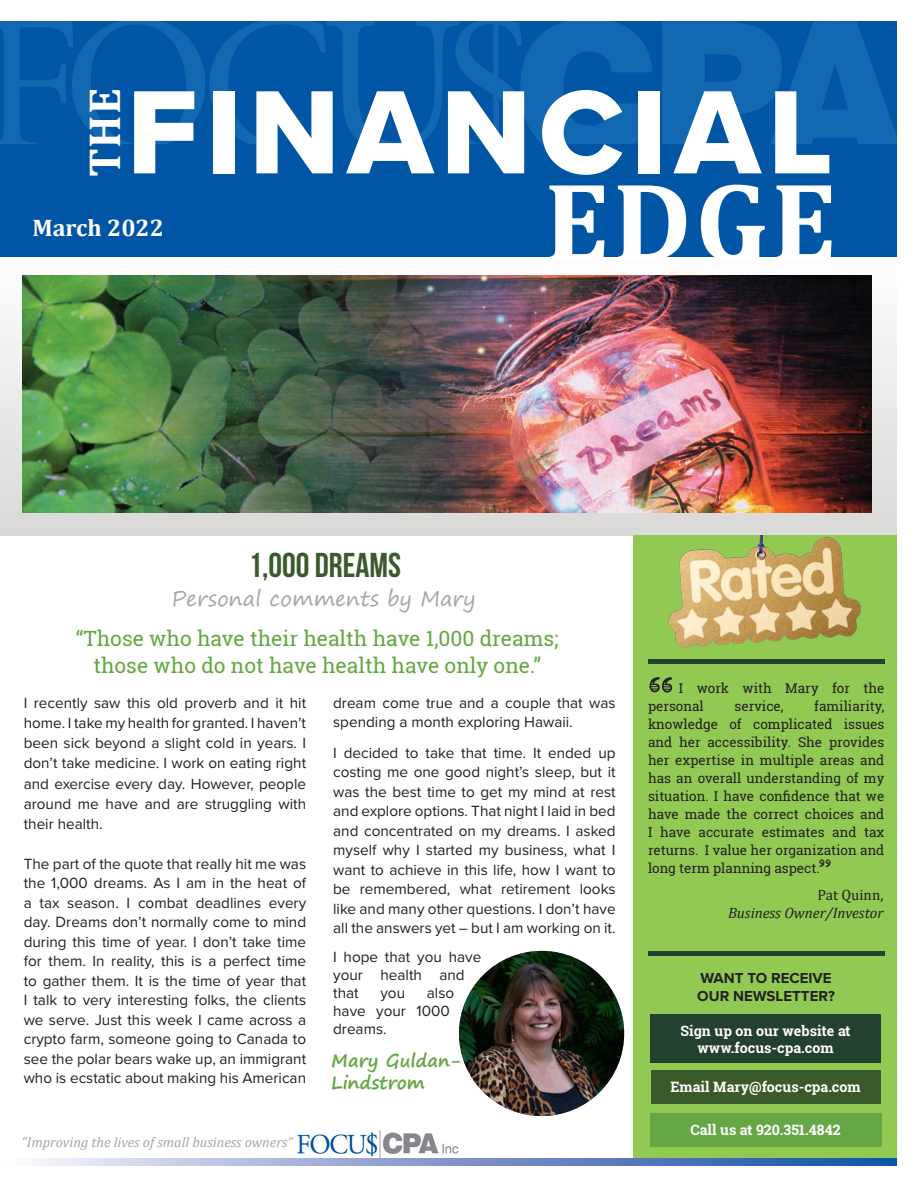
<style>
.page{position:relative;width:918px;height:1188px;background:#fff}
.page>*{position:absolute;margin:0;border:0;box-sizing:border-box;transform-origin:0 0}
.t1{font:123px "Proxima Nova Extrabld";letter-spacing:.06em;color:#fff}
.t2{font:700 112.5px "Cambria";color:#fff}
.t3{font:700 45px "Cambria";color:#fff}
.Focus_Heading{font:700 34.5px "Bebas Neue";color:#3b5a2b}
.t4{font:700 24px "Cambria";color:#fff}
.Focus_Paragraph_Text{font:21px/27px "Roboto Slab";color:#65a745;text-align:center}
.t5{font:21px "Segoe Print";color:#a6a6a6}
.t6{font:700 18px/21.6px "Segoe Print";color:#65a745}
.Focus_Paragraph_Text-2{font:15.3px/19.5px "Proxima Nova";color:#231f20;text-align:justify}
.Focus_Paragraph_Text-3{font:700 15px/18px "Proxima Nova";color:#231f20}
.Focus_Paragraph_Text-4{font:italic 15px "Cambria";color:#231f20}
.Focus_Paragraph_Text-5{font:15px "Cambria";color:#231f20}
.t7{font:700 14.25px/17.1px "Roboto Slab";color:#fff;text-align:center}
.t8{font:italic 14.25px "Cambria";color:#a6a6a6}
.Focus_Paragraph_Text-6{font:13.5px/18px "Roboto Slab";color:#231f20}
</style>
<div class="page">
<div style="left:0;top:22px;width:896px;height:235px;background:#0155a5"></div>
<img style="left:1px;top:22px;width:895px;height:121px">
<div style="left:0;top:257px;width:896px;height:279px;background:linear-gradient(to bottom,#fdfefe,#d9d9d8)"></div>
<div style="left:633px;top:536px;width:263px;height:625px;background:#92c953"></div>
<img style="left:297px;top:1131px;width:162px;height:27px">
<img style="left:668px;top:536px;width:193px;height:112px">
<hr style="left:648px;top:659px;width:236px;height:4px;background:#24402f">
<img style="left:22px;top:275px;width:849px;height:238px">
<div style="left:648px;top:951px;width:236px;height:5px;background:#24402f"></div>
<div style="left:650px;top:1113px;width:231px;height:34px;background:#65a745"></div>
<div style="left:651px;top:1071px;width:230px;height:33px;background:#3b5a2b"></div>
<div style="left:650px;top:1014px;width:231px;height:49px;background:#24402f"></div>
<img style="left:459px;top:951px;width:165px;height:165px;border-radius:83px">
<svg style="left:650px;top:677px;width:22px;height:16px"></svg>
<svg style="left:819px;top:859px;width:12px;height:8px"></svg>
<svg style="left:39px;top:1159px;width:857px;height:7px;background:#7f98ca"></svg>
<p class="t3" style="left:73px;top:177px;width:91px;rotate:-90deg">THE</p>
<p class="t1" style="left:127px;top:41px;width:708px">FINANCIAL</p>
<p class="t2" style="left:544px;top:143px;width:294px">EDGE</p>
<p class="t4" style="left:32px;top:211px;width:133px">March 2022</p>
<p class="Focus_Heading" style="left:248px;top:546px;width:154px">1,000 DREAMS</p>
<p class="t5" style="left:172px;top:580px;width:305px">Personal comments by Mary</p>
<p class="Focus_Paragraph_Text" style="left:76px;top:625px;width:484px">“Those who have their health have 1,000 dreams; those who do not have health have only one.”</p>
<p class="Focus_Paragraph_Text-2" style="left:24px;top:692px;width:284px;line-height:20.2px">I recently saw this old proverb and it hit home. I take my health for granted. I haven’t been sick beyond a slight cold in years. I don’t take medicine. I work on eating right and exercise every day. However, people around me have and are struggling with their health.</p>
<p class="Focus_Paragraph_Text-2" style="left:24px;top:853px;width:284px">The part of the quote that really hit me was the 1,000 dreams. As I am in the heat of a tax season. I combat deadlines every day. Dreams don’t normally come to mind during this time of year. I don’t take time for them. In reality, this is a perfect time to gather them. It is the time of year that I talk to very interesting folks, the clients we serve. Just this week I came across a crypto farm, someone going to Canada to see the polar bears wake up, an immigrant who is ecstatic about making his American</p>
<p class="t8" style="left:22px;top:1132px;width:273px">“Improving the lives of small business owners”</p>
<p class="Focus_Paragraph_Text-2" style="left:333px;top:692px;width:284px">dream come true and a couple that was spending a month exploring Hawaii.</p>
<p class="Focus_Paragraph_Text-2" style="left:333px;top:742px;width:284px">I decided to take that time. It ended up costing me one good night’s sleep, but it was the best time to get my mind at rest and explore options. That night I laid in bed and concentrated on my dreams. I asked myself why I started my business, what I want to achieve in this life, how I want to be remembered, what retirement looks like and many other questions. I don’t have all the answers yet – but I am working on it.</p>
<p class="Focus_Paragraph_Text-2" style="left:333px;top:947px;width:150px;line-height:18px;text-align:left">I hope that you have your health and that</p>
<p class="Focus_Paragraph_Text-2" style="left:333px;top:983px;width:123px;line-height:18px;text-align:left;text-indent:94px">also have your 1000 dreams.</p>
<p class="Focus_Paragraph_Text-2" style="left:380px;top:982px;width:26px">you</p>
<p class="t6" style="left:331px;top:1050px;width:132px">Mary Guldan-<br>Lindstrom</p>
<p class="Focus_Paragraph_Text-6" style="left:648px;top:679px;width:238px;text-indent:31px">I work with Mary for the personal</p>
<p class="Focus_Paragraph_Text-6" style="left:648px;top:697px;width:238px;text-align:justify;text-indent:166px">familiarity, knowledge of complicated issues and her accessibility. She provides her expertise in multiple areas and has an overall understanding of my situation. I have confidence that we have made the correct choices and I have accurate estimates and tax returns. I value her organization and long term planning aspect.</p>
<p class="Focus_Paragraph_Text-6" style="left:735px;top:697px;width:51px">service,</p>
<p class="Focus_Paragraph_Text-5" style="left:818px;top:886px;width:67px">Pat Quinn,</p>
<p class="Focus_Paragraph_Text-4" style="left:728px;top:903px;width:157px">Business Owner/Investor</p>
<p class="Focus_Paragraph_Text-3" style="left:697px;top:969px;width:139px">WANT TO RECEIVE<br>OUR NEWSLETTER?</p>
<p class="t7" style="left:681px;top:1022px;width:171px">Sign up on our website at www.focus-cpa.com</p>
<p class="t7" style="left:670px;top:1078px;width:192px">Email Mary@focus-cpa.com</p>
<p class="t7" style="left:691px;top:1121px;width:151px">Call us at 920.351.4842</p>
</div>
